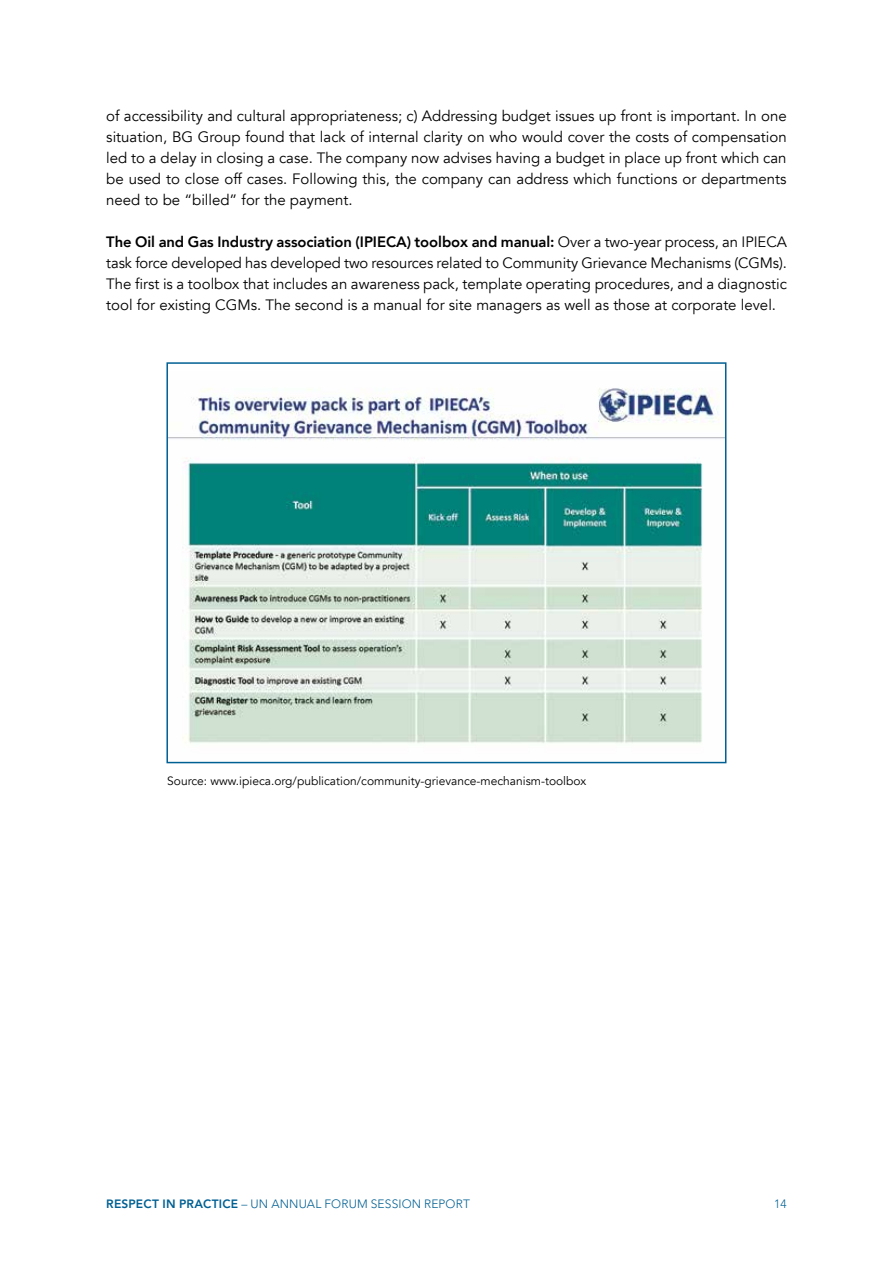
<style>
.page{position:relative;width:893px;height:1263px;background:#fff}
.page>*{position:absolute;margin:0;border:0;box-sizing:border-box;transform-origin:0 0}
.t1{font:15px/21px "Avenir";color:#000;text-align:justify}
.t2{font:12px "Avenir";color:#000}
.t3{font:300 12px "Avenir LT";letter-spacing:.015em;color:#006093}
.s1{font-weight:800}
</style>
<div class="page">
<img style="left:169px;top:388px;width:554px;height:355px">
<div style="left:166px;top:362px;width:560px;height:401px;border:2px solid #006093"></div>
<p class="t1" style="left:106px;top:106px;width:682px">of accessibility and cultural appropriateness; c) Addressing budget issues up front is important. In one situation, BG Group found that lack of internal clarity on who would cover the costs of compensation led to a delay in closing a case. The company now advises having a budget in place up front which can be used to close off cases. Following this, the company can address which functions or departments need to be “billed” for the payment.</p>
<p class="t1" style="left:106px;top:232px;width:682px"><span class="s1">The Oil and Gas Industry association (IPIECA) toolbox and manual:</span> Over a two-year process, an IPIECA task force developed has developed two resources related to Community Grievance Mechanisms (CGMs).<br>The first is a toolbox that includes an awareness pack, template operating procedures, and a diagnostic tool for existing CGMs. The second is a manual for site managers as well as those at corporate level.</p>
<p class="t2" style="left:167px;top:773px;width:421px">Source: www.ipieca.org/publication/community-grievance-mechanism-toolbox</p>
<p class="t3" style="left:106px;top:1197px;width:365px"><span class="s1">RESPECT IN PRACTICE</span> – UN ANNUAL FORUM SESSION REPORT</p>
<p class="t3" style="left:774px;top:1197px;width:14px">14</p>
</div>
